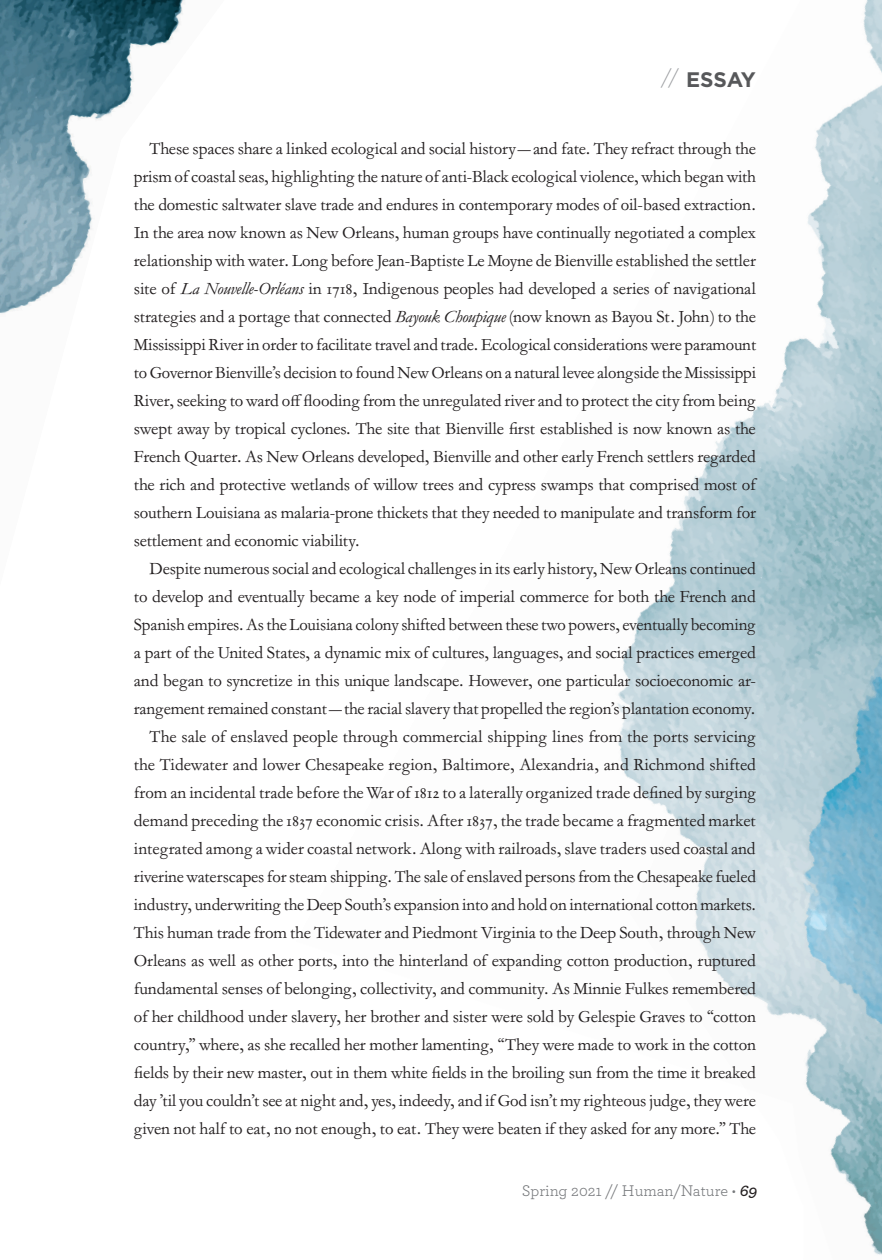
<style>
.page{position:relative;width:882px;height:1260px;background:#fff}
.page>*{position:absolute;margin:0;border:0;box-sizing:border-box;transform-origin:0 0}
.t1{font:700 21px "Gotham";letter-spacing:-.015em;color:#57585a}
.SC_Garamond_MT_full{font:17.5px/28px "Garamond MT ttext";letter-spacing:-.01em;color:#231f20;text-align:justify}
.t2{font:16.1px "Archer";color:#76787b}
.s1{font-weight:300;color:#9d9fa2}
.s2{font-family:"Garamond MT ttextitalic"}
.s3{font-weight:600;font-style:italic;color:#231f20}
</style>
<div class="page">
<img style="left:0;top:0;width:185px;height:314px">
<img style="left:617px;top:0;width:265px;height:779px">
<img style="left:630px;top:175px;width:252px;height:1080px">
<p class="t1" style="left:661px;top:66px;width:96px"><span class="s1">//</span> ESSAY</p>
<p class="SC_Garamond_MT_full" style="left:134px;top:135px;width:624px;text-indent:16px">These spaces share a linked ecological and social history—and fate. They refract through the prism of coastal seas, highlighting the nature of anti-Black ecological violence, which began with the domestic saltwater slave trade and endures in contemporary modes of oil-based extraction.<br>In the area now known as New Orleans, human groups have continually negotiated a complex relationship with water. Long before Jean-Baptiste Le Moyne de Bienville established the settler site of <span class="s2">La Nouvelle-Orléans</span> in 1718, Indigenous peoples had developed a series of navigational strategies and a portage that connected <span class="s2">Bayouk Choupique</span> (now known as Bayou St. John) to the Mississippi River in order to facilitate travel and trade. Ecological considerations were paramount to Governor Bienville’s decision to found New Orleans on a natural levee alongside the Mississippi River, seeking to ward off flooding from the unregulated river and to protect the city from being swept away by tropical cyclones. The site that Bienville first established is now known as the French Quarter. As New Orleans developed, Bienville and other early French settlers regarded the rich and protective wetlands of willow trees and cypress swamps that comprised most of southern Louisiana as malaria-prone thickets that they needed to manipulate and transform for settlement and economic viability.</p>
<p class="SC_Garamond_MT_full" style="left:134px;top:555px;width:624px;text-indent:16px">Despite numerous social and ecological challenges in its early history, New Orleans continued to develop and eventually became a key node of imperial commerce for both the French and Spanish empires. As the Louisiana colony shifted between these two powers, eventually becoming a part of the United States, a dynamic mix of cultures, languages, and social practices emerged and began to syncretize in this unique landscape. However, one particular socioeconomic ar&shy;rangement remained constant—the racial slavery that propelled the region’s plantation economy.</p>
<p class="SC_Garamond_MT_full" style="left:134px;top:723px;width:624px;text-indent:16px">The sale of enslaved people through commercial shipping lines from the ports servicing the Tidewater and lower Chesapeake region, Baltimore, Alexandria, and Richmond shifted from an incidental trade before the War of 1812 to a laterally organized trade defined by surging demand preceding the 1837 economic crisis. After 1837, the trade became a fragmented market integrated among a wider coastal network. Along with railroads, slave traders used coastal and riverine waterscapes for steam shipping. The sale of enslaved persons from the Chesapeake fueled industry, underwriting the Deep South’s expansion into and hold on international cotton markets.<br>This human trade from the Tidewater and Piedmont Virginia to the Deep South, through New Orleans as well as other ports, into the hinterland of expanding cotton production, ruptured fundamental senses of belonging, collectivity, and community. As Minnie Fulkes remembered of her childhood under slavery, her brother and sister were sold by Gelespie Graves to “cotton country,” where, as she recalled her mother lamenting, “They were made to work in the cotton fields by their new master, out in them white fields in the broiling sun from the time it breaked day ’til you couldn’t see at night and, yes, indeedy, and if God isn’t my righteous judge, they were given not half to eat, no not enough, to eat. They were beaten if they asked for any more.” The</p>
<p class="t2" style="left:522px;top:1179px;width:237px">Spring 2021 // Human/Nature • <span class="s3">69</span></p>
</div>
